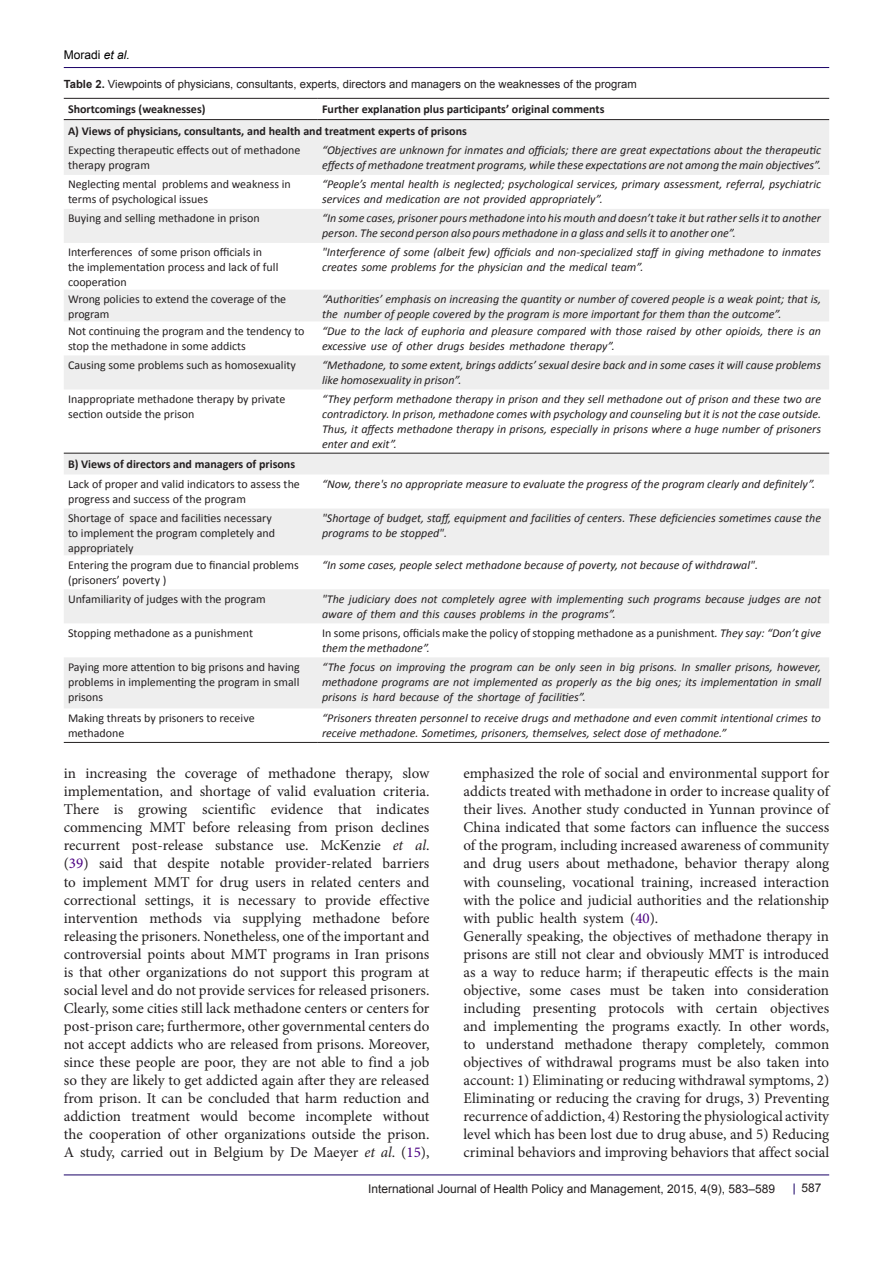
<style>
.page{position:relative;width:893px;height:1263px;background:#fff}
.page>*{position:absolute;margin:0;border:0;box-sizing:border-box;transform-origin:0 0}
.t1{font:15px/18px "Minion Pro";color:#231f20;text-align:justify}
.List_Paragraph{font:italic 12px/15px "Calibri";color:#231f20}
.List_Paragraph-2{font:12px/15px "Calibri";color:#231f20}
.List_Paragraph-3{font:700 12px "Calibri";color:#231f20}
.t2{font:12px "Arial";color:#231f20}
.t3{font:12px "Arial";color:#000001}
.t4{font:11.25px "Arial";color:#231f20}
.s1{font-style:italic}
.s2{font-weight:700}
.s3{color:#4b0082}
</style>
<div class="page">
<hr style="left:64px;top:67px;width:765px;height:1px;background:#190066">
<hr style="left:64px;top:1175px;width:765px;height:1px;background:#190066">
<svg style="left:64px;top:120px;width:765px;height:588px;fill:#eee"></svg>
<hr style="left:64px;top:98px;width:254px;height:1px;background:#231f20">
<hr style="left:318px;top:98px;width:511px;height:1px;background:#231f20">
<hr style="left:64px;top:119px;width:254px;height:1px;background:#231f20">
<hr style="left:318px;top:119px;width:511px;height:1px;background:#231f20">
<hr style="left:64px;top:742px;width:254px;height:1px;background:#231f20">
<hr style="left:318px;top:742px;width:511px;height:1px;background:#231f20">
<hr style="left:64px;top:453px;width:765px;height:1px;background:#231f20">
<p class="t3" style="left:64px;top:47px;width:68px">Moradi <span class="s1">et al.</span></p>
<p class="t4" style="left:64px;top:76px;width:574px"><span class="s2">Table 2.</span> Viewpoints of physicians, consultants, experts, directors and managers on the weaknesses of the program</p>
<p class="List_Paragraph-3" style="left:68px;top:102px;width:139px">Shortcomings (weaknesses)</p>
<p class="List_Paragraph-3" style="left:322px;top:102px;width:284px">Further explanation plus participants’ original comments</p>
<p class="List_Paragraph-3" style="left:68px;top:123px;width:400px">A) Views of physicians, consultants, and health and treatment experts of prisons</p>
<p class="List_Paragraph-2" style="left:68px;top:143px;width:234px">Expecting therapeutic effects out of methadone therapy program</p>
<p class="List_Paragraph" style="left:322px;top:142px;width:500px">“Objectives are unknown for inmates and officials; there are great expectations about the therapeutic effects of methadone treatment programs, while these expectations are not among the main objectives”.</p>
<p class="List_Paragraph-2" style="left:68px;top:177px;width:224px">Neglecting mental problems and weakness in terms of psychological issues</p>
<p class="List_Paragraph" style="left:322px;top:176px;width:500px">“People’s mental health is neglected; psychological services, primary assessment, referral, psychiatric services and medication are not provided appropriately”.</p>
<p class="List_Paragraph-2" style="left:68px;top:211px;width:193px">Buying and selling methadone in prison</p>
<p class="List_Paragraph" style="left:322px;top:210px;width:500px">“In some cases, prisoner pours methadone into his mouth and doesn’t take it but rather sells it to another person. The second person also pours methadone in a glass and sells it to another one”.</p>
<p class="List_Paragraph-2" style="left:68px;top:245px;width:212px">Interferences of some prison officials in the implementation process and lack of full cooperation</p>
<p class="List_Paragraph" style="left:322px;top:244px;width:500px">"Interference of some (albeit few) officials and non-specialized staff in giving methadone to inmates creates some problems for the physician and the medical team”.</p>
<p class="List_Paragraph-2" style="left:68px;top:291px;width:220px">Wrong policies to extend the coverage of the program</p>
<p class="List_Paragraph" style="left:322px;top:291px;width:500px">“Authorities’ emphasis on increasing the quantity or number of covered people is a weak point; that is, the number of people covered by the program is more important for them than the outcome”.</p>
<p class="List_Paragraph-2" style="left:68px;top:323px;width:238px">Not continuing the program and the tendency to stop the methadone in some addicts</p>
<p class="List_Paragraph" style="left:322px;top:323px;width:500px">“Due to the lack of euphoria and pleasure compared with those raised by other opioids, there is an excessive use of other drugs besides methadone therapy”.</p>
<p class="List_Paragraph-2" style="left:68px;top:357px;width:229px">Causing some problems such as homosexuality</p>
<p class="List_Paragraph" style="left:322px;top:357px;width:500px">“Methadone, to some extent, brings addicts’ sexual desire back and in some cases it will cause problems like homosexuality in prison”.</p>
<p class="List_Paragraph-2" style="left:68px;top:391px;width:219px">Inappropriate methadone therapy by private section outside the prison</p>
<p class="List_Paragraph" style="left:322px;top:391px;width:500px;text-align:justify">“They perform methadone therapy in prison and they sell methadone out of prison and these two are contradictory. In prison, methadone comes with psychology and counseling but it is not the case outside.<br>Thus, it affects methadone therapy in prisons, especially in prisons where a huge number of prisoners enter and exit”.</p>
<p class="List_Paragraph-3" style="left:68px;top:457px;width:229px">B) Views of directors and managers of prisons</p>
<p class="List_Paragraph-2" style="left:68px;top:476px;width:233px">Lack of proper and valid indicators to assess the progress and success of the program</p>
<p class="List_Paragraph" style="left:322px;top:476px;width:495px">“Now, there's no appropriate measure to evaluate the progress of the program clearly and definitely”.</p>
<p class="List_Paragraph-2" style="left:68px;top:510px;width:209px">Shortage of space and facilities necessary to implement the program completely and appropriately</p>
<p class="List_Paragraph" style="left:322px;top:510px;width:500px">"Shortage of budget, staff, equipment and facilities of centers. These deficiencies sometimes cause the programs to be stopped".</p>
<p class="List_Paragraph-2" style="left:68px;top:557px;width:232px">Entering the program due to financial problems (prisoners’ poverty )</p>
<p class="List_Paragraph" style="left:322px;top:557px;width:437px">“In some cases, people select methadone because of poverty, not because of withdrawal".</p>
<p class="List_Paragraph-2" style="left:68px;top:591px;width:199px">Unfamiliarity of judges with the program</p>
<p class="List_Paragraph" style="left:322px;top:591px;width:500px">"The judiciary does not completely agree with implementing such programs because judges are not aware of them and this causes problems in the programs”.</p>
<p class="List_Paragraph-2" style="left:68px;top:625px;width:187px">Stopping methadone as a punishment</p>
<p class="List_Paragraph-2" style="left:322px;top:625px;width:500px">In some prisons, officials make the policy of stopping methadone as a punishment<span class="s1">. They say: “Don’t give them the methadone”.</span></p>
<p class="List_Paragraph-2" style="left:68px;top:659px;width:233px;text-align:justify">Paying more attention to big prisons and having problems in implementing the program in small prisons</p>
<p class="List_Paragraph" style="left:322px;top:659px;width:500px;text-align:justify">“The focus on improving the program can be only seen in big prisons. In smaller prisons, however, methadone programs are not implemented as properly as the big ones; its implementation in small prisons is hard because of the shortage of facilities”.</p>
<p class="List_Paragraph-2" style="left:68px;top:710px;width:188px">Making threats by prisoners to receive methadone</p>
<p class="List_Paragraph" style="left:322px;top:710px;width:500px">“Prisoners threaten personnel to receive drugs and methadone and even commit intentional crimes to receive methadone. Sometimes, prisoners, themselves, select dose of methadone.”</p>
<p class="t1" style="left:64px;top:765px;width:367px">in increasing the coverage of methadone therapy, slow implementation, and shortage of valid evaluation criteria.</p>
<p class="t1" style="left:64px;top:801px;width:367px">There is growing scientific evidence that indicates commencing MMT before releasing from prison declines recurrent post-release substance use. McKenzie <span class="s1">et al</span>. (<span class="s3">39</span>) said that despite notable provider-related barriers to implement MMT for drug users in related centers and correctional settings, it is necessary to provide effective intervention methods via supplying methadone before releasing the prisoners. Nonetheless, one of the important and controversial points about MMT programs in Iran prisons is that other organizations do not support this program at social level and do not provide services for released prisoners.<br>Clearly, some cities still lack methadone centers or centers for post-prison care; furthermore, other governmental centers do not accept addicts who are released from prisons. Moreover, since these people are poor, they are not able to find a job so they are likely to get addicted again after they are released from prison. It can be concluded that harm reduction and addiction treatment would become incomplete without the cooperation of other organizations outside the prison.<br>A study, carried out in Belgium by De Maeyer <span class="s1">et al</span>. (<span class="s3">15</span>),</p>
<p class="t1" style="left:463px;top:765px;width:367px">emphasized the role of social and environmental support for addicts treated with methadone in order to increase quality of their lives. Another study conducted in Yunnan province of China indicated that some factors can influence the success of the program, including increased awareness of community and drug users about methadone, behavior therapy along with counseling, vocational training, increased interaction with the police and judicial authorities and the relationship with public health system (<span class="s3">40</span>).</p>
<p class="t1" style="left:463px;top:927px;width:367px">Generally speaking, the objectives of methadone therapy in prisons are still not clear and obviously MMT is introduced as a way to reduce harm; if therapeutic effects is the main objective, some cases must be taken into consideration including presenting protocols with certain objectives and implementing the programs exactly. In other words, to understand methadone therapy completely, common objectives of withdrawal programs must be also taken into account: 1) Eliminating or reducing withdrawal symptoms, 2)<br>Eliminating or reducing the craving for drugs, 3) Preventing recurrence of addiction, 4) Restoring the physiological activity level which has been lost due to drug abuse, and 5) Reducing criminal behaviors and improving behaviors that affect social</p>
<p class="t2" style="left:368px;top:1180px;width:408px">International Journal of Health Policy and Management, 2015, 4(9), 583–589</p>
<p class="t2" style="left:801px;top:1180px;width:22px">587</p>
</div>
